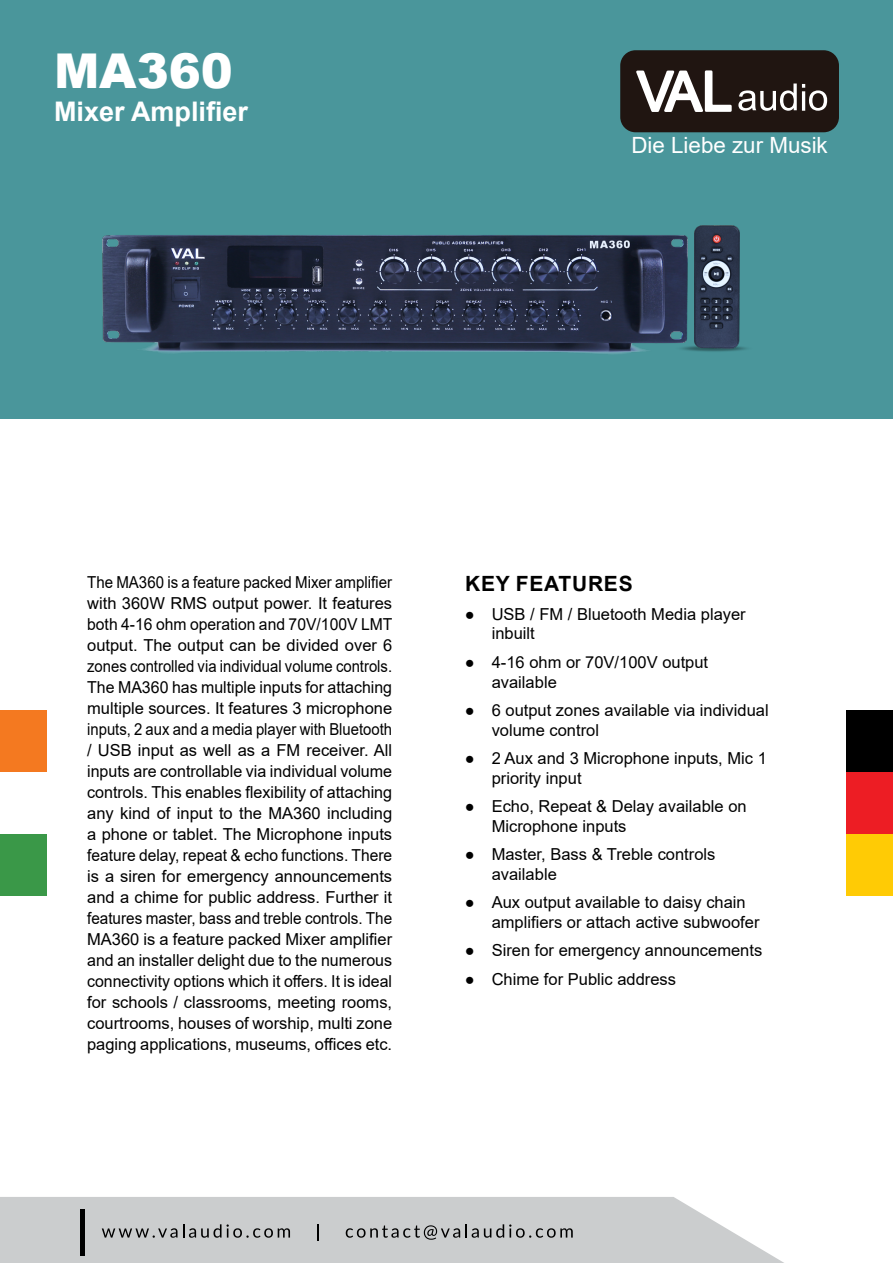
<style>
.page{position:relative;width:893px;height:1263px;background:#fff}
.page>*{position:absolute;margin:0;border:0;box-sizing:border-box;transform-origin:0 0}
.t1{font:900 48px "Arial";color:#fff}
.t2{font:700 27px "Arial";color:#fff}
.t3{font:22.35px "Arial";color:#fff}
.t4{font:700 21px "Arial";letter-spacing:.035em;color:#000}
.t5{font:16.5px/21px "Arial";color:#000;text-align:justify;scale:.91 1}
.t6{font:16.5px/19.8px "Arial";color:#000}
</style>
<div class="page">
<div style="left:0;top:0;width:893px;height:418px;background:#4a969b"></div>
<svg style="left:0;top:1197px;width:784px;height:66px;background:#ced0d1"></svg>
<svg style="left:102px;top:1228px;width:75px;height:10px"></svg>
<svg style="left:183px;top:1224px;width:107px;height:14px"></svg>
<svg style="left:317px;top:1224px;width:2px;height:17px"></svg>
<svg style="left:346px;top:1224px;width:227px;height:16px;background:#a6a8a9"></svg>
<hr style="left:81px;top:1209px;width:4px;height:46px;background:#000">
<div style="left:0;top:710px;width:46px;height:62px;background:#f47920"></div>
<div style="left:0;top:834px;width:46px;height:62px;background:#3a9848"></div>
<div style="left:847px;top:710px;width:46px;height:62px;background:#000"></div>
<div style="left:847px;top:772px;width:46px;height:62px;background:#ed1d24"></div>
<div style="left:847px;top:834px;width:46px;height:62px;background:#ffcb05"></div>
<div style="left:620px;top:50px;width:219px;height:82px;background:#201511;border-radius:15px"></div>
<svg style="left:636px;top:70px;width:191px;height:42px"></svg>
<img style="left:102px;top:235px;width:586px;height:119px">
<img style="left:672px;top:345px;width:75px;height:8px">
<img style="left:694px;top:226px;width:45px;height:123px">
<h1 class="t1" style="left:54px;top:36px;width:180px">MA360</h1>
<h2 class="t2" style="left:54px;top:92px;width:196px">Mixer Amplifier</h2>
<h3 class="t3" style="left:631px;top:130px;width:198px">Die Liebe zur Musik</h3>
<p class="t5" style="left:87px;top:572px;width:337px">The MA360 is a feature packed Mixer amplifier with 360W RMS output power. It features both 4-16 ohm operation and 70V/100V LMT output. The output can be divided over 6 zones controlled via individual volume controls.<br>The MA360 has multiple inputs for attaching multiple sources. It features 3 microphone inputs, 2 aux and a media player with Bluetooth / USB input as well as a FM receiver. All inputs are controllable via individual volume controls. This enables flexibility of attaching any kind of input to the MA360 including a phone or tablet. The Microphone inputs feature delay, repeat &amp; echo functions. There is a siren for emergency announcements and a chime for public address. Further it features master, bass and treble controls. The MA360 is a feature packed Mixer amplifier and an installer delight due to the numerous connectivity options which it offers. It is ideal for schools / classrooms, meeting rooms, courtrooms, houses of worship, multi zone paging applications, museums, offices etc.</p>
<p class="t4" style="left:465px;top:569px;width:169px">KEY FEATURES</p>
<p class="t6" style="left:492px;top:604px;width:256px;text-indent:-27px">● USB / FM / Bluetooth Media player inbuilt</p>
<p class="t6" style="left:492px;top:652px;width:218px;text-indent:-27px">● 4-16 ohm or 70V/100V output available</p>
<p class="t6" style="left:492px;top:700px;width:278px;text-indent:-27px">● 6 output zones available via individual volume control</p>
<p class="t6" style="left:492px;top:748px;width:277px;text-indent:-27px">● 2 Aux and 3 Microphone inputs, Mic 1 priority input</p>
<p class="t6" style="left:492px;top:796px;width:256px;text-indent:-27px">● Echo, Repeat &amp; Delay available on<br>Microphone inputs</p>
<p class="t6" style="left:492px;top:844px;width:225px;text-indent:-27px">● Master, Bass &amp; Treble controls available</p>
<p class="t6" style="left:492px;top:892px;width:269px;text-indent:-27px">● Aux output available to daisy chain amplifiers or attach active subwoofer</p>
<p class="t6" style="left:465px;top:940px;width:299px">● Siren for emergency announcements</p>
<p class="t6" style="left:465px;top:969px;width:213px">● Chime for Public address</p>
</div>
